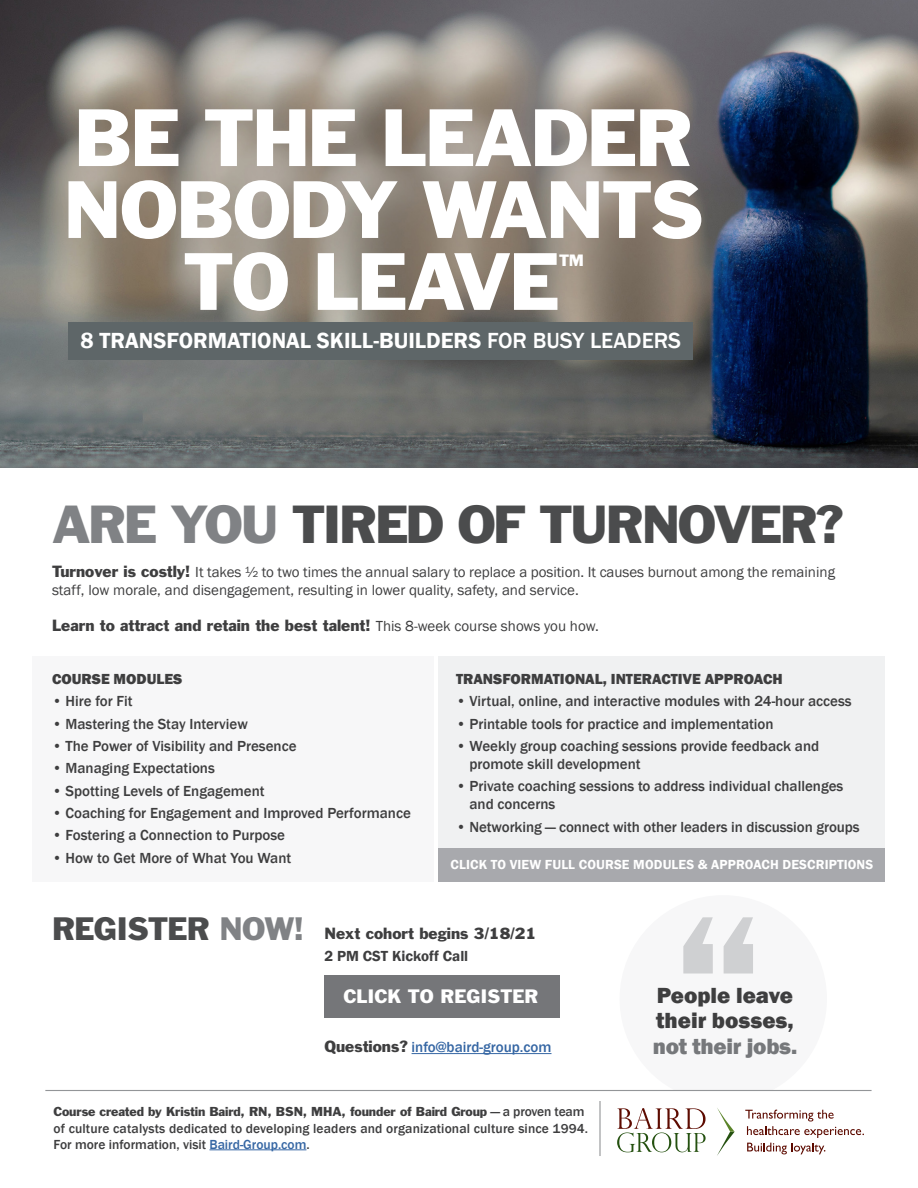
<style>
.page{position:relative;width:918px;height:1188px;background:#fff}
.page>*{position:absolute;margin:0;border:0;box-sizing:border-box;transform-origin:0 0}
.t1{font:75px "Franklin Gothic Std";letter-spacing:-.025em;color:#fff}
.Subtitle{font:49.5px "Franklin Gothic Std";letter-spacing:-.05em;color:#4b4c4d}
.t2{font:30px "Franklin Gothic Std";letter-spacing:-.025em;color:#4b4c4d}
.t3{font:600 22.5px "Franklin Gothic";color:#fff}
.quote{font:800 22.5px/25.5px "Franklin Gothic";color:#3e3e3f}
.Button{font:18px "Franklin Gothic Std";color:#fff}
.t4{font:15.15px "Franklin Gothic Std";color:#fff}
.t5{font:500 15px/18px "Franklin Gothic";color:#3e3e3f}
.t6{font:15px/18px "Franklin Gothic";color:#3e3e3f}
.t7{font:15px/22.5px "Franklin Gothic Std";color:#3e3e3f}
.t8{font:800 15px "Franklin Gothic";color:#3e3e3f}
.t9{font:500 15px "Franklin Gothic";color:#3667a4}
.t10{font:500 13.5px/16.2px "Franklin Gothic";letter-spacing:.01em;color:#3e3e3f}
.Button-2{font:600 13.5px "Franklin Gothic";letter-spacing:.01em;color:#fff}
.t11{font:12px "Franklin Gothic Std";letter-spacing:-.01em;color:#3e3e3f}
.s1{font-weight:500}
.s2{color:#808285}
.s3{font-family:"Franklin Gothic Std"}
.s4{font-family:"Franklin Gothic"}
.s5{font-family:"Franklin Gothic";font-weight:600}
.s6{font-family:"Franklin Gothic Std";font-weight:400;color:#3e3e3f}
.s7{font-family:"Franklin Gothic";font-weight:500;font-size:13.5px}
.s8{color:#3667a4}
.s9{color:#76787b}
</style>
<div class="page">
<div style="left:33px;top:657px;width:401px;height:225px;background:#f7f7f8"></div>
<div style="left:438px;top:657px;width:447px;height:225px;background:#f0f1f2"></div>
<div style="left:325px;top:975px;width:235px;height:43px;background:#757679"></div>
<hr style="left:45px;top:1090px;width:827px;height:1px;background:#939598">
<img style="left:0;top:0;width:918px;height:468px">
<div style="left:68px;top:322px;width:624px;height:38px;background:#5e6668"></div>
<hr style="left:412px;top:1053px;width:140px;height:1px;background:#3667a4">
<hr style="left:210px;top:1150px;width:96px;height:1px;background:#3667a4">
<hr style="left:599px;top:1101px;width:2px;height:55px;background:#939598">
<svg style="left:673px;top:917px;width:101px;height:173px"></svg>
<div style="left:438px;top:848px;width:447px;height:34px;background:#a8a9ad"></div>
<svg style="left:617px;top:1108px;width:89px;height:44px"></svg>
<svg style="left:745px;top:1110px;width:119px;height:44px"></svg>
<svg style="left:717px;top:1108px;width:18px;height:48px"></svg>
<p class="t1" style="left:74px;top:90px;width:621px">BE THE LEADER</p>
<p class="t1" style="left:63px;top:162px;width:643px">NOBODY WANTS</p>
<p class="t1" style="left:184px;top:234px;width:378px">TO LEAVE</p>
<p class="t4" style="left:559px;top:251px;width:26px">TM</p>
<p class="t3" style="left:81px;top:326px;width:602px">8 TRANSFORMATIONAL SKILL-BUILDERS <span class="s1">FOR BUSY LEADERS</span></p>
<p class="Subtitle" style="left:52px;top:493px;width:793px"><span class="s2">ARE YOU</span> TIRED OF TURNOVER?</p>
<p class="t6" style="left:52px;top:563px;width:785px"><span class="s3">Turnover is costly!</span> It takes ½ to two times the annual salary to replace a position. It causes burnout among the remaining staff, low morale, and disengagement, resulting in lower quality, safety, and service.</p>
<p class="t7" style="left:52px;top:614px;width:548px">Learn to attract and retain the best talent! <span class="s4">This 8-week course shows you how.</span></p>
<p class="t8" style="left:52px;top:669px;width:132px">COURSE MODULES</p>
<p class="t5" style="left:52px;top:692px;width:82px">• Hire for Fit</p>
<p class="t5" style="left:52px;top:715px;width:197px">• Mastering the Stay Interview</p>
<p class="t5" style="left:52px;top:737px;width:246px">• The Power of Visibility and Presence</p>
<p class="t5" style="left:52px;top:759px;width:164px">• Managing Expectations</p>
<p class="t5" style="left:52px;top:782px;width:214px">• Spotting Levels of Engagement</p>
<p class="t5" style="left:52px;top:804px;width:360px">• Coaching for Engagement and Improved Performance</p>
<p class="t5" style="left:52px;top:826px;width:235px">• Fostering a Connection to Purpose</p>
<p class="t5" style="left:52px;top:849px;width:241px">• How to Get More of What You Want</p>
<p class="t8" style="left:456px;top:669px;width:328px">TRANSFORMATIONAL, INTERACTIVE APPROACH</p>
<p class="t5" style="left:456px;top:693px;width:397px">• Virtual, online, and interactive modules with 24-hour access</p>
<p class="t5" style="left:456px;top:715px;width:319px">• Printable tools for practice and implementation</p>
<p class="t5" style="left:470px;top:737px;width:351px;text-indent:-14px">• Weekly group coaching sessions provide feedback and promote skill development</p>
<p class="t5" style="left:470px;top:778px;width:375px;text-indent:-14px">• Private coaching sessions to address individual challenges and concerns</p>
<p class="t5" style="left:456px;top:818px;width:405px">• Networking — connect with other leaders in discussion groups</p>
<p class="Button-2" style="left:451px;top:856px;width:424px">CLICK TO VIEW FULL COURSE MODULES &amp; APPROACH DESCRIPTIONS</p>
<h3 class="t2" style="left:52px;top:909px;width:253px">REGISTER <span class="s2">NOW!</span></h3>
<p class="t7" style="left:325px;top:922px;width:213px">Next cohort begins 3/18/21<br><span class="s5">2 PM CST Kickoff Call</span></p>
<p class="Button" style="left:343px;top:984px;width:197px">CLICK TO REGISTER</p>
<p class="t9" style="left:325px;top:1038px;width:229px"><span class="s6">Questions?</span> info@baird-group.com</p>
<p class="t11" style="left:54px;top:1104px;width:533px">Course created by Kristin Baird, RN, BSN, MHA, founder of Baird Group <span class="s7">— a proven team</span></p>
<p class="t10" style="left:54px;top:1120px;width:536px">of culture catalysts dedicated to developing leaders and organizational culture since 1994.<br>For more information, visit <span class="s8">Baird-Group.com</span>.</p>
<p class="quote" style="left:653px;top:982px;width:146px">People leave their bosses, <span class="s9">not their jobs.</span></p>
</div>
